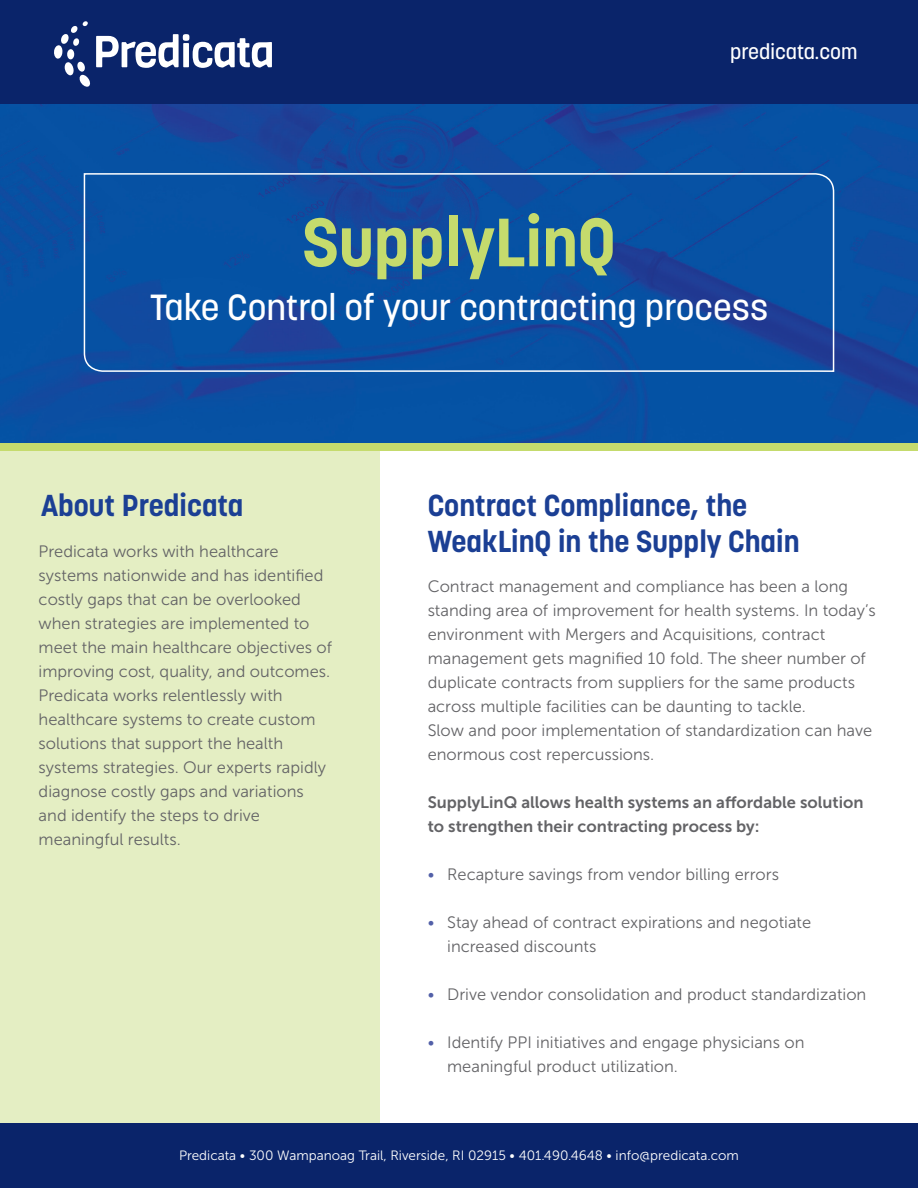
<style>
.page{position:relative;width:918px;height:1188px;background:#fff}
.page>*{position:absolute;margin:0;border:0;box-sizing:border-box;transform-origin:0 0}
.t1{font:700 67.5px "Korolev";color:#c5db6d}
.t2{font:500 36px "Korolev";color:#fff}
.t3{font:700 30px/36px "Korolev";color:#1b3f94}
.t4{font:500 21px "Korolev";color:#fff}
.t5{font:16.5px/24px "Museo Sans 300";color:#636366}
.t6{font:16.5px/24px "Museo Sans 700";color:#636366}
.t7{font:13.5px "Museo Sans 300";color:#fff}
.s1{color:#5260a8}
</style>
<div class="page">
<div style="left:0;top:445px;width:379px;height:683px;background:#e4eec3"></div>
<img style="left:0;top:103px;width:918px;height:341px">
<svg style="left:83px;top:172px;width:752px;height:201px"></svg>
<div style="left:0;top:0;width:918px;height:103px;background:#0a246a"></div>
<div style="left:0;top:1123px;width:918px;height:65px;background:#0a246a"></div>
<div style="left:183px;top:34px;width:6px;height:7px;background:#fff;border-radius:50%"></div>
<div style="left:183px;top:43px;width:6px;height:24px;background:#fff"></div>
<svg style="left:193px;top:38px;width:79px;height:30px"></svg>
<svg style="left:54px;top:21px;width:125px;height:66px"></svg>
<div style="left:0;top:444px;width:918px;height:7px;background:#c5db6d"></div>
<p class="t4" style="left:730px;top:38px;width:129px">predicata.com</p>
<p class="t1" style="left:302px;top:200px;width:315px">SupplyLinQ</p>
<p class="t2" style="left:150px;top:285px;width:620px">Take Control of your contracting process</p>
<p class="t3" style="left:41px;top:488px;width:204px">About Predicata</p>
<p class="t5" style="left:39px;top:539px;width:295px">Predicata works with healthcare systems nationwide and has identified costly gaps that can be overlooked when strategies are implemented to meet the main healthcare objectives of improving cost, quality, and outcomes.<br>Predicata works relentlessly with healthcare systems to create custom solutions that support the health systems strategies. Our experts rapidly diagnose costly gaps and variations and identify the steps to drive meaningful results.</p>
<p class="t3" style="left:428px;top:488px;width:373px">Contract Compliance, the<br>WeakLinQ in the Supply Chain</p>
<p class="t5" style="left:428px;top:574px;width:450px">Contract management and compliance has been a long standing area of improvement for health systems. In today’s environment with Mergers and Acquisitions, contract management gets magnified 10 fold. The sheer number of duplicate contracts from suppliers for the same products across multiple facilities can be daunting to tackle.<br>Slow and poor implementation of standardization can have enormous cost repercussions.</p>
<p class="t6" style="left:428px;top:790px;width:437px">SupplyLinQ allows health systems an affordable solution to strengthen their contracting process by:</p>
<p class="t5" style="left:428px;top:862px;width:353px"><span class="s1">•</span> Recapture savings from vendor billing errors</p>
<p class="t5" style="left:447px;top:910px;width:366px;text-indent:-20px"><span class="s1">•</span> Stay ahead of contract expirations and negotiate increased discounts</p>
<p class="t5" style="left:428px;top:982px;width:440px"><span class="s1">•</span> Drive vendor consolidation and product standardization</p>
<p class="t5" style="left:447px;top:1030px;width:359px;text-indent:-20px"><span class="s1">•</span> Identify PPI initiatives and engage physicians on meaningful product utilization.</p>
<p class="t7" style="left:179px;top:1148px;width:561px">Predicata • 300 Wampanoag Trail, Riverside, RI 02915 • 401.490.4648 • info@predicata.com</p>
</div>
